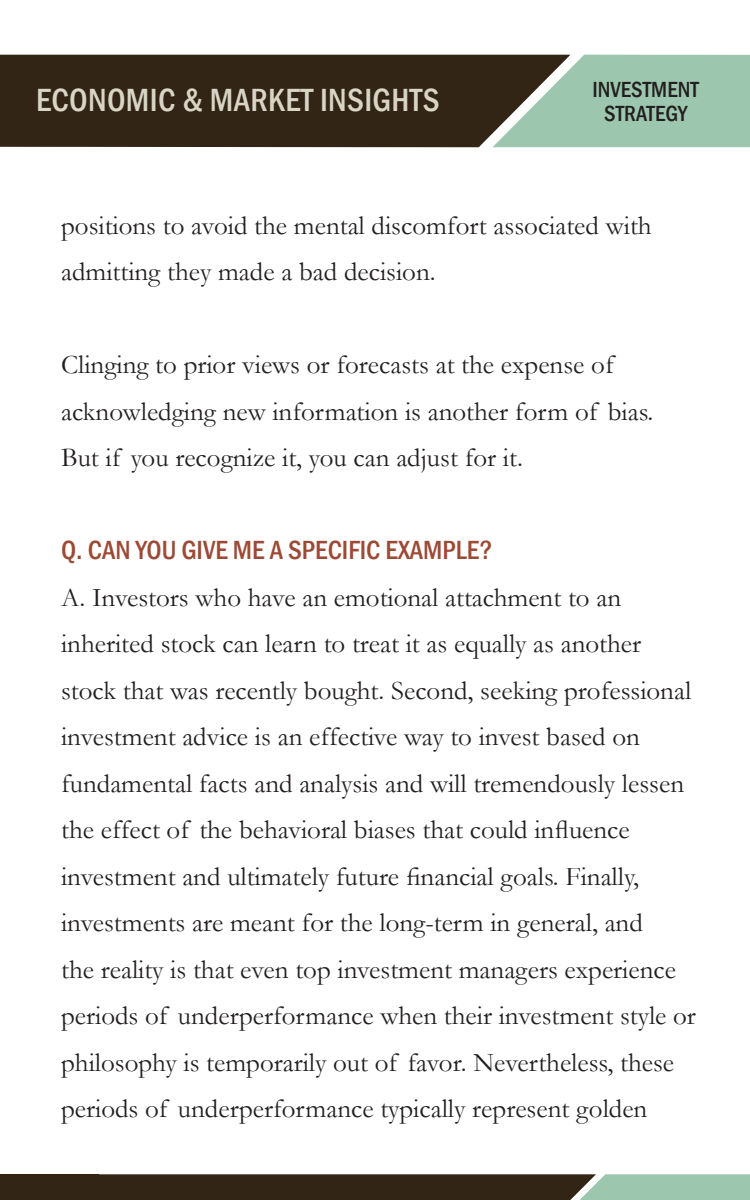
<style>
.page{position:relative;width:750px;height:1200px;background:#fff}
.page>*{position:absolute;margin:0;border:0;box-sizing:border-box;transform-origin:0 0}
.t1{font:500 condensed 33px "Franklin Gothic";letter-spacing:.01em;color:#d8d5c7}
.t2{font:27px/46.5px "Garamond";color:#231f20}
.t3{font:500 condensed 27px "Franklin Gothic";color:#9c4a35}
.t4{font:500 condensed 22.5px "Franklin Gothic";color:#231f20}
</style>
<div class="page">
<svg style="left:99px;top:1174px;width:651px;height:26px;background:#50513f"></svg>
<div style="left:0;top:1174px;width:99px;height:26px;background:#322515"></div>
<div style="left:571px;top:55px;width:179px;height:92px;background:#9cc7ae"></div>
<svg style="left:0;top:55px;width:571px;height:92px;background:#3c3323"></svg>
<p class="t1" style="left:36px;top:79px;width:405px">ECONOMIC &amp; MARKET INSIGHTS</p>
<p class="t4" style="left:592px;top:75px;width:108px">INVESTMENT</p>
<p class="t4" style="left:604px;top:99px;width:85px">STRATEGY</p>
<p class="t2" style="left:61px;top:201px;width:592px">positions to avoid the mental discomfort associated with admitting they made a bad decision.</p>
<p class="t2" style="left:61px;top:341px;width:594px">Clinging to prior views or forecasts at the expense of acknowledging new information is another form of bias.<br>But if you recognize it, you can adjust for it.</p>
<p class="t3" style="left:61px;top:532px;width:433px">Q. CAN YOU GIVE ME A SPECIFIC EXAMPLE?</p>
<p class="t2" style="left:61px;top:573px;width:636px">A. Investors who have an emotional attachment to an inherited stock can learn to treat it as equally as another stock that was recently bought. Second, seeking professional investment advice is an effective way to invest based on fundamental facts and analysis and will tremendously lessen the effect of the behavioral biases that could influence investment and ultimately future financial goals. Finally, investments are meant for the long-term in general, and<br>the reality is that even top investment managers experience periods of underperformance when their investment style or philosophy is temporarily out of favor. Nevertheless, these periods of underperformance typically represent golden</p>
</div>
